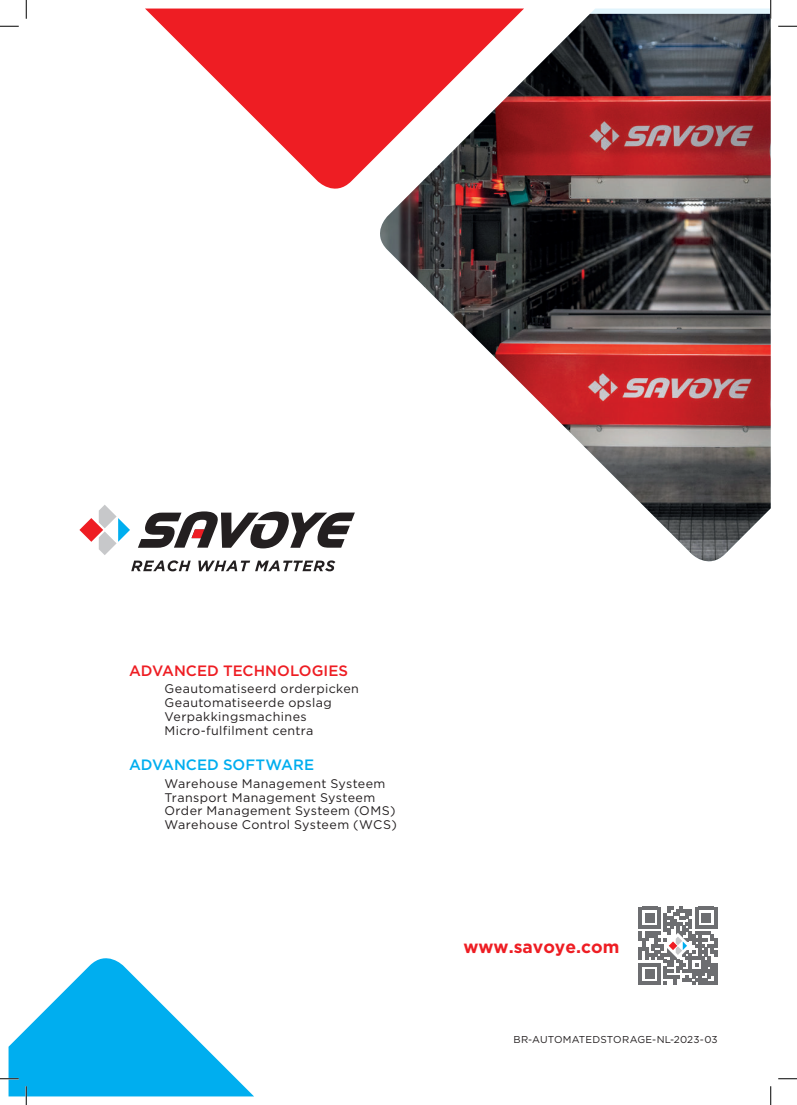
<style>
.page{position:relative;width:797px;height:1105px;background:#fff}
.page>*{position:absolute;margin:0;border:0;box-sizing:border-box;transform-origin:0 0}
.t1{font:700 17.5px "Gotham";color:#ee1d23}
.t2{font:500 15px "Gotham";color:#ee1d23}
.t3{font:500 15px "Gotham";color:#00aeef}
.t4{font:12.5px/13.8px "Gotham";letter-spacing:.035em;color:#231f20}
.t5{font:10px "Gotham HTF";letter-spacing:.015em;color:#231f20}
</style>
<div class="page">
<svg style="left:79px;top:505px;width:276px;height:66px"></svg>
<svg style="left:638px;top:907px;width:79px;height:78px"></svg>
<svg style="left:9px;top:958px;width:245px;height:138px;fill:#00aeef"></svg>
<img style="left:380px;top:14px;width:390px;height:548px">
<svg style="left:145px;top:9px;width:379px;height:189px;fill:#ee1d23"></svg>
<svg style="left:0;top:25px;width:19px;height:2px"></svg>
<svg style="left:778px;top:25px;width:19px;height:2px"></svg>
<svg style="left:0;top:1078px;width:19px;height:1px"></svg>
<svg style="left:778px;top:1078px;width:19px;height:1px"></svg>
<svg style="left:25px;top:0;width:2px;height:19px"></svg>
<svg style="left:25px;top:1086px;width:2px;height:19px"></svg>
<svg style="left:770px;top:0;width:1px;height:19px"></svg>
<svg style="left:770px;top:1086px;width:1px;height:19px"></svg>
<p class="t2" style="left:129px;top:664px;width:221px">ADVANCED TECHNOLOGIES</p>
<p class="t4" style="left:164px;top:683px;width:196px">Geautomatiseerd orderpicken<br>Geautomatiseerde opslag<br>Verpakkingsmachines<br>Micro-fulfilment centra</p>
<p class="t3" style="left:129px;top:758px;width:186px">ADVANCED SOFTWARE</p>
<p class="t4" style="left:164px;top:777px;width:234px">Warehouse Management Systeem<br>Transport Management Systeem<br>Order Management Systeem (OMS)<br>Warehouse Control Systeem (WCS)</p>
<h1 class="t1" style="left:463px;top:937px;width:157px">www.savoye.com</h1>
<p class="t5" style="left:513px;top:1034px;width:206px">BR-AUTOMATEDSTORAGE-NL-2023-03</p>
</div>
